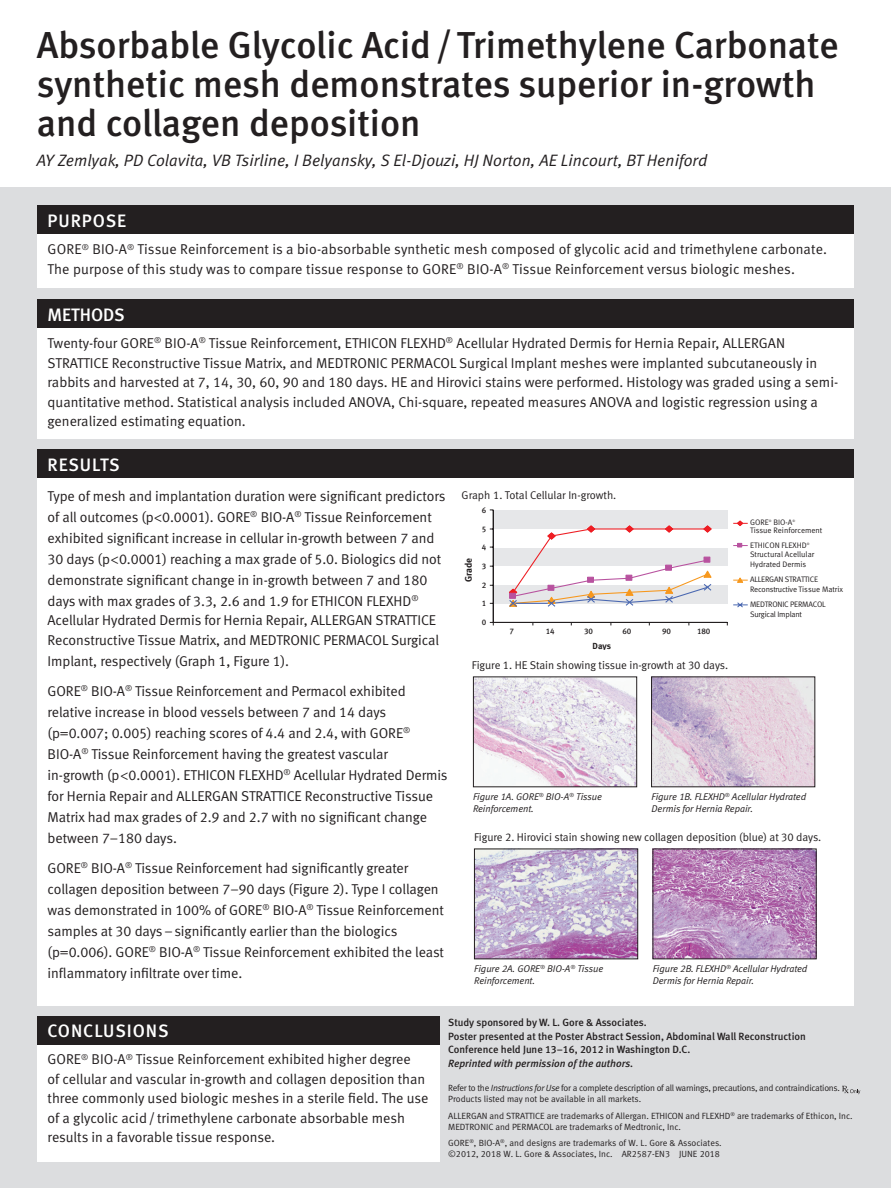
<style>
.page{position:relative;width:891px;height:1188px;background:#fff}
.page>*{position:absolute;margin:0;border:0;box-sizing:border-box;transform-origin:0 0}
.t1{font:37.5px/39px "Meta Medium LF";color:#231f20}
.t2{font:18px "Meta Medium LF";letter-spacing:.05em;color:#fff}
.t3{font:18px "Meta Medium LF";color:#fff}
.t4{font:italic 16.5px "Meta Normal LF";letter-spacing:.005em;color:#231f20}
.t5{font:14.25px/21px "Meta Normal LF";letter-spacing:-.005em;color:#231f20}
.t6{font:11.25px "Meta Normal LF";letter-spacing:-.005em;color:#231f20}
.t7{font:10.5px/13.5px "Meta Medium LF";color:#231f20}
.t8{font:italic 9.75px/12px "Meta Normal LF";letter-spacing:-.005em;color:#231f20}
.t9{font:9.6px "Meta Bold LF";color:#231f20}
.t10{font:9px/10.8px "Meta Normal LF";color:#231f20}
.t11{font:9px "Meta Normal LF";letter-spacing:-.025em;color:#231f20}
.t12{font:8.85px "Meta Bold LF";color:#231f20}
.t13{font:8.1px "Meta Medium LF";letter-spacing:-.01em;color:#231f20}
.t14{font:7.95px/9.6px "Meta Normal LF";letter-spacing:-.025em;color:#231f20}
.t15{font:7.95px/14.4px "Meta Normal LF";color:#231f20}
.t16{font:3.15px "Meta Normal LF";color:#231f20}
.s1{font-family:"Myriad Pro"}
.s2{font-style:italic}
</style>
<div class="page">
<div style="left:0;top:188px;width:891px;height:1000px;background:#dcdddf"></div>
<div style="left:37px;top:449px;width:816px;height:556px;background:#fff"></div>
<div style="left:37px;top:1016px;width:402px;height:145px;background:#fff"></div>
<div style="left:37px;top:1016px;width:402px;height:28px;background:#231f20"></div>
<div style="left:37px;top:449px;width:816px;height:28px;background:#231f20"></div>
<div style="left:37px;top:206px;width:816px;height:82px;background:#fff"></div>
<div style="left:37px;top:206px;width:816px;height:28px;background:#231f20"></div>
<img style="left:476px;top:851px;width:160px;height:106px">
<div style="left:474px;top:849px;width:164px;height:110px;border:1px solid #231f20"></div>
<img style="left:655px;top:851px;width:160px;height:106px">
<div style="left:653px;top:849px;width:164px;height:110px;border:1px solid #231f20"></div>
<img style="left:475px;top:678px;width:160px;height:107px">
<div style="left:473px;top:676px;width:164px;height:111px;border:1px solid #231f20"></div>
<img style="left:653px;top:678px;width:160px;height:107px">
<svg style="left:842px;top:1086px;width:18px;height:8px"></svg>
<svg style="left:489px;top:509px;width:259px;height:117px"></svg>
<div style="left:37px;top:299px;width:816px;height:140px;background:#fff"></div>
<div style="left:37px;top:299px;width:816px;height:29px;background:#231f20"></div>
<p class="t1" style="left:37px;top:26px;width:803px">Absorbable Glycolic Acid/ Trimethylene Carbonate synthetic mesh demonstrates superior in-growth and collagen deposition</p>
<p class="t4" style="left:37px;top:151px;width:672px">AY Zemlyak, PD Colavita, VB Tsirline, I Belyansky, S El-Djouzi, HJ Norton, AE Lincourt, BT Heniford</p>
<p class="t2" style="left:48px;top:211px;width:80px">PURPOSE</p>
<p class="t5" style="left:48px;top:240px;width:781px;line-height:19.5px">GORE<sup>®</sup> BIO-A<sup>®</sup> Tissue Reinforcement is a bio-absorbable synthetic mesh composed of glycolic acid and trimethylene carbonate.<br>The purpose of this study was to compare tissue response to GORE<sup>®</sup> BIO-A<sup>®</sup> Tissue Reinforcement versus biologic meshes.</p>
<p class="t3" style="left:48px;top:305px;width:79px">METHODS</p>
<p class="t5" style="left:48px;top:333px;width:792px;line-height:19.5px">Twenty-four GORE<sup>®</sup> BIO-A<sup>®</sup> Tissue Reinforcement, ETHICON FLEXHD<sup>®</sup> Acellular Hydrated Dermis for Hernia Repair, ALLERGAN STRATTICE Reconstructive Tissue Matrix, and MEDTRONIC PERMACOL Surgical Implant meshes were implanted subcutaneously in rabbits and harvested at 7, 14, 30, 60, 90 and 180 days. HE and Hirovici stains were performed. Histology was graded using a semi&shy;quantitative method. Statistical analysis included ANOVA, Chi-square, repeated measures ANOVA and logistic regression using a generalized estimating equation.</p>
<p class="t2" style="left:48px;top:454px;width:74px">RESULTS</p>
<p class="t5" style="left:48px;top:485px;width:399px">Type of mesh and implantation duration were significant predictors of all outcomes (p<span class="s1">&lt;</span>0.0001). GORE<sup>®</sup> BIO-A<sup>®</sup> Tissue Reinforcement exhibited significant increase in cellular in-growth between 7 and 30 days (p<span class="s1">&lt;</span>0.0001) reaching a max grade of 5.0. Biologics did not demonstrate significant change in in-growth between 7 and 180 days with max grades of 3.3, 2.6 and 1.9 for ETHICON FLEXHD<sup>®</sup></p>
<p class="t5" style="left:48px;top:610px;width:393px;line-height:19.5px">Acellular Hydrated Dermis for Hernia Repair, ALLERGAN STRATTICE<br>Reconstructive Tissue Matrix, and MEDTRONIC PERMACOL Surgical</p>
<p class="t5" style="left:48px;top:650px;width:243px">Implant, respectively (Graph 1, Figure 1).</p>
<p class="t5" style="left:48px;top:680px;width:402px">GORE<sup>®</sup> BIO-A<sup>®</sup> Tissue Reinforcement and Permacol exhibited relative increase in blood vessels between 7 and 14 days (p=0.007; 0.005) reaching scores of 4.4 and 2.4, with GORE<sup>® </sup>BIO-A<sup>®</sup> Tissue Reinforcement having the greatest vascular in-growth (p<span class="s1">&lt;</span>0.0001). ETHICON FLEXHD<sup>®</sup> Acellular Hydrated Dermis for Hernia Repair and ALLERGAN STRATTICE Reconstructive Tissue Matrix had max grades of 2.9 and 2.7 with no significant change between 7–180 days.</p>
<p class="t5" style="left:48px;top:857px;width:398px">GORE<sup>®</sup> BIO-A<sup>®</sup> Tissue Reinforcement had significantly greater collagen deposition between 7–90 days (Figure 2). Type I collagen was demonstrated in 100% of GORE<sup>®</sup> BIO-A<sup>®</sup> Tissue Reinforcement samples at 30 days–significantly earlier than the biologics (p=0.006). GORE<sup>®</sup> BIO-A<sup>®</sup> Tissue Reinforcement exhibited the least inflammatory infiltrate over time.</p>
<p class="t6" style="left:462px;top:488px;width:156px">Graph 1. Total Cellular In-growth.</p>
<p class="t13" style="left:482px;top:505px;width:6px">6</p>
<p class="t13" style="left:482px;top:525px;width:6px">5</p>
<p class="t9" style="left:463px;top:582px;width:26px;rotate:-90deg">Grade</p>
<p class="t13" style="left:482px;top:543px;width:6px">4</p>
<p class="t13" style="left:482px;top:562px;width:6px">3</p>
<p class="t13" style="left:482px;top:581px;width:6px">2</p>
<p class="t13" style="left:482px;top:599px;width:6px">1</p>
<p class="t13" style="left:482px;top:618px;width:6px">0</p>
<p class="t13" style="left:510px;top:626px;width:6px">7</p>
<p class="t13" style="left:546px;top:626px;width:10px">14</p>
<p class="t13" style="left:584px;top:626px;width:10px">30</p>
<p class="t13" style="left:623px;top:626px;width:10px">60</p>
<p class="t13" style="left:662px;top:626px;width:10px">90</p>
<p class="t13" style="left:697px;top:626px;width:15px">180</p>
<p class="t12" style="left:592px;top:641px;width:20px">Days</p>
<p class="t6" style="left:472px;top:659px;width:258px">Figure 1. HE Stain showing tissue in-growth at 30 days.</p>
<p class="t15" style="left:750px;top:515px;width:20px">GORE</p>
<p class="t16" style="left:769px;top:519px;width:4px">®</p>
<p class="t15" style="left:773px;top:515px;width:21px">BIO-A</p>
<p class="t16" style="left:792px;top:519px;width:4px">®</p>
<p class="t15" style="left:750px;top:523px;width:74px">Tissue Reinforcement<br>ETHICON FLEXHD</p>
<p class="t16" style="left:807px;top:542px;width:4px">®</p>
<p class="t15" style="left:750px;top:550px;width:66px;line-height:9.6px">Structural Acellular<br>Hydrated Dermis</p>
<p class="t14" style="left:750px;top:575px;width:95px">ALLERGAN STRATTICE<br>Reconstructive Tissue Matrix</p>
<p class="t14" style="left:750px;top:599px;width:77px">MEDTRONIC PERMACOL<br>Surgical Implant</p>
<p class="t8" style="left:473px;top:791px;width:131px">Figure 1A. GORE<sup>®</sup> BIO-A<sup>®</sup> Tissue<br>Reinforcement.</p>
<p class="t8" style="left:652px;top:791px;width:156px">Figure 1B. FLEXHD<sup>®</sup> Acellular Hydrated<br>Dermis for Hernia Repair.</p>
<p class="t6" style="left:474px;top:831px;width:349px">Figure 2. Hirovici stain showing new collagen deposition (blue) at 30 days.</p>
<p class="t8" style="left:474px;top:963px;width:131px">Figure 2A. GORE<sup>®</sup> BIO-A<sup>®</sup> Tissue<br>Reinforcement.</p>
<p class="t8" style="left:653px;top:963px;width:156px">Figure 2B. FLEXHD<sup>®</sup> Acellular Hydrated<br>Dermis for Hernia Repair.</p>
<p class="t2" style="left:48px;top:1021px;width:123px">CONCLUSIONS</p>
<p class="t5" style="left:48px;top:1050px;width:382px;line-height:19.5px">GORE<sup>®</sup> BIO-A<sup>®</sup> Tissue Reinforcement exhibited higher degree<br>of cellular and vascular in-growth and collagen deposition than three commonly used biologic meshes in a sterile field. The use of a glycolic acid/ trimethylene carbonate absorbable mesh results in a favorable tissue response.</p>
<p class="t7" style="left:448px;top:1016px;width:200px">Study sponsored by W. L. Gore &amp; Associates.</p>
<p class="t7" style="left:448px;top:1029px;width:359px">Poster presented at the Poster Abstract Session, Abdominal Wall Reconstruction<br>Conference held June 13–16, 2012 in Washington D.C.<br><span class="s2">Reprinted with permission of the authors.</span></p>
<p class="t11" style="left:448px;top:1083px;width:393px">Refer to the <span class="s2">Instructions for Use</span> for a complete description of all warnings, precautions, and contraindications.</p>
<p class="t10" style="left:448px;top:1093px;width:195px">Products listed may not be available in all markets.</p>
<p class="t10" style="left:448px;top:1110px;width:406px">ALLERGAN and STRATTICE are trademarks of Allergan. ETHICON and FLEXHD<sup>®</sup> are trademarks of Ethicon, Inc.<br>MEDTRONIC and PERMACOL are trademarks of Medtronic, Inc.</p>
<p class="t10" style="left:448px;top:1138px;width:275px">GORE<sup>®</sup>, BIO-A<sup>®</sup>, and designs are trademarks of W. L. Gore &amp; Associates. ©2012, 2018 W. L. Gore &amp; Associates, Inc. AR2587-EN3 JUNE 2018</p>
</div>
